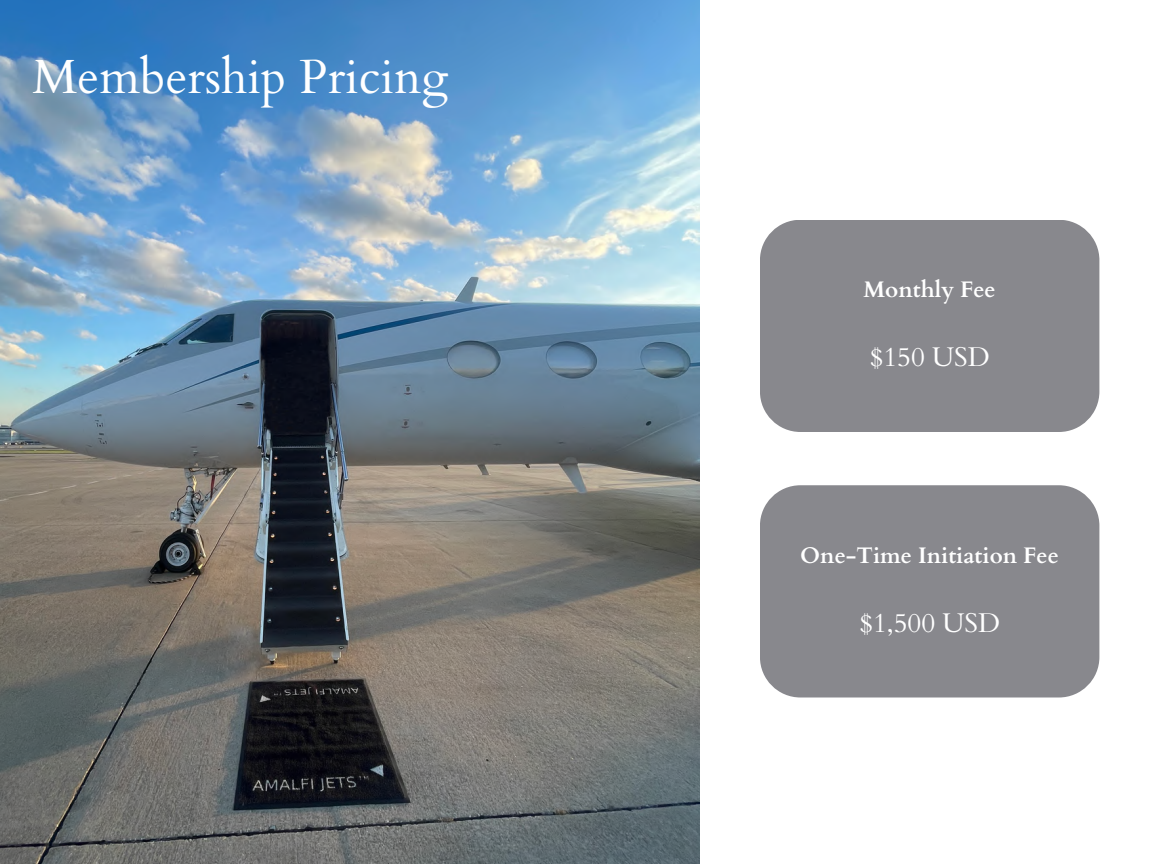
<style>
.page{position:relative;width:1152px;height:864px;background:#fff}
.page>*{position:absolute;margin:0;border:0;box-sizing:border-box;transform-origin:0 0}
.t1{font:48px "Cardo";color:#fff}
.t2{font:27px "Cardo";color:#fff}
.t3{font:700 22.5px "Cardo";color:#fff}
</style>
<div class="page">
<img style="left:0;top:0;width:700px;height:864px">
<div style="left:760px;top:220px;width:339px;height:212px;background:#88888d;border-radius:40px"></div>
<div style="left:760px;top:485px;width:339px;height:213px;background:#88888d;border-radius:40px"></div>
<p class="t1" style="left:32px;top:45px;width:417px">Membership Pricing</p>
<p class="t3" style="left:863px;top:275px;width:134px">Monthly Fee</p>
<p class="t2" style="left:870px;top:339px;width:121px">$150 USD</p>
<p class="t3" style="left:800px;top:541px;width:260px">One-Time Initiation Fee</p>
<p class="t2" style="left:859px;top:605px;width:142px">$1,500 USD</p>
</div>
